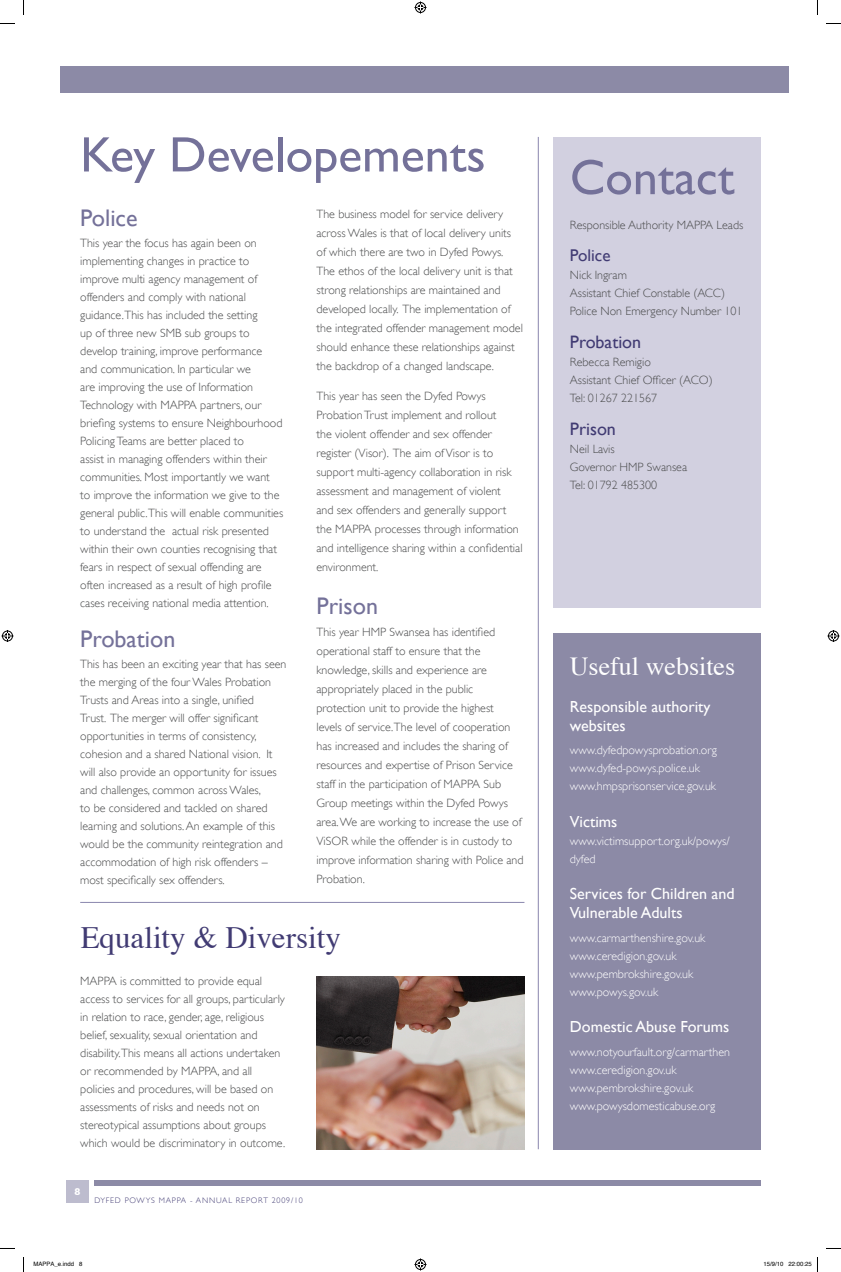
<style>
.page{position:relative;width:841px;height:1272px;background:#fff}
.page>*{position:absolute;margin:0;border:0;box-sizing:border-box;transform-origin:0 0}
.t1{font:50px "Gill Sans";color:#747199}
.t2{font:31px "Times";color:#413b73}
.t3{font:26px "Times";color:#fff}
.t4{font:24px "Gill Sans";color:#747199}
.t5{font:18px "Gill Sans";color:#413b73}
.t6{font:17px "Gill Sans";color:#413b73}
.t7{font:16px/19.2px "Gill Sans";color:#fff}
.t8{font:300 12px/18px "Gill Sans";color:#4b4c4d}
.t9{font:300 12px/18px "Gill Sans";color:#fff}
.t10{font:700 10px "Gill Sans";color:#fff}
.t11{font:300 8px "Gill Sans";letter-spacing:.1em;color:#413b73}
.t12{font:6px "Helvetica";color:#000}
</style>
<div class="page">
<div style="left:94px;top:1180px;width:667px;height:6px;background:#8c8aa6"></div>
<div style="left:66px;top:1180px;width:23px;height:23px;background:#bdbcce"></div>
<div style="left:553px;top:633px;width:208px;height:516px;background:#8c8aa6"></div>
<div style="left:553px;top:137px;width:208px;height:470px;background:#d2d0e0"></div>
<hr style="left:80px;top:902px;width:444px;height:1px;background:#8986ad">
<div style="left:60px;top:66px;width:729px;height:27px;background:#8c8aa6"></div>
<hr style="left:538px;top:137px;width:1px;height:1012px;background:#8986ad">
<img style="left:316px;top:976px;width:208px;height:173px">
<svg style="left:0;top:23px;width:15px;height:1px"></svg>
<svg style="left:826px;top:23px;width:15px;height:1px"></svg>
<svg style="left:0;top:1248px;width:15px;height:1px"></svg>
<svg style="left:826px;top:1248px;width:15px;height:1px"></svg>
<svg style="left:23px;top:0;width:1px;height:15px"></svg>
<svg style="left:23px;top:1257px;width:1px;height:15px"></svg>
<svg style="left:817px;top:0;width:1px;height:15px"></svg>
<svg style="left:414px;top:1px;width:12px;height:12px"></svg>
<svg style="left:414px;top:1258px;width:12px;height:12px"></svg>
<svg style="left:2px;top:630px;width:12px;height:12px"></svg>
<svg style="left:827px;top:630px;width:12px;height:12px"></svg>
<svg style="left:817px;top:1257px;width:1px;height:15px"></svg>
<h1 class="t1" style="left:80px;top:125px;width:407px">Key Developements</h1>
<h3 class="t4" style="left:80px;top:204px;width:59px">Police</h3>
<p class="t8" style="left:80px;top:234px;width:205px">This year the focus has again been on implementing changes in practice to improve multi agency management of offenders and comply with national guidance.This has included the setting<br>up of three new SMB sub groups to develop training, improve performance<br>and communication. In particular we<br>are improving the use of Information Technology with MAPPA partners, our briefing systems to ensure Neighbourhood Policing Teams are better placed to<br>assist in managing offenders within their communities. Most importantly we want<br>to improve the information we give to the general public.This will enable communities to understand the actual risk presented within their own counties recognising that fears in respect of sexual offending are often increased as a result of high profile cases receiving national media attention.</p>
<h3 class="t4" style="left:80px;top:624px;width:97px">Probation</h3>
<p class="t8" style="left:80px;top:655px;width:208px">This has been an exciting year that has seen the merging of the four Wales Probation Trusts and Areas into a single, unified<br>Trust. The merger will offer significant opportunities in terms of consistency, cohesion and a shared National vision. It will also provide an opportunity for issues and challenges, common across Wales,<br>to be considered and tackled on shared learning and solutions. An example of this would be the community reintegration and accommodation of high risk offenders – most specifically sex offenders.</p>
<p class="t8" style="left:316px;top:204px;width:208px;line-height:19px">The business model for service delivery across Wales is that of local delivery units of which there are two in Dyfed Powys.<br>The ethos of the local delivery unit is that strong relationships are maintained and developed locally. The implementation of the integrated offender management model should enhance these relationships against the backdrop of a changed landscape.</p>
<p class="t8" style="left:316px;top:386px;width:208px;line-height:19px">This year has seen the Dyfed Powys Probation Trust implement and rollout<br>the violent offender and sex offender register (Visor). The aim of Visor is to support multi-agency collaboration in risk assessment and management of violent<br>and sex offenders and generally support the MAPPA processes through information and intelligence sharing within a confidential environment.</p>
<h3 class="t4" style="left:316px;top:592px;width:63px">Prison</h3>
<p class="t8" style="left:316px;top:622px;width:209px;line-height:19px">This year HMP Swansea has identified operational staff to ensure that the knowledge, skills and experience are appropriately placed in the public protection unit to provide the highest<br>levels of service.The level of cooperation has increased and includes the sharing of resources and expertise of Prison Service staff in the participation of MAPPA Sub Group meetings within the Dyfed Powys area. We are working to increase the use of ViSOR while the offender is in custody to improve information sharing with Police and Probation.</p>
<h2 class="t2" style="left:81px;top:909px;width:262px">Equality &amp; Diversity</h2>
<p class="t8" style="left:80px;top:971px;width:206px">MAPPA is committed to provide equal access to services for all groups, particularly in relation to race, gender, age, religious belief, sexuality, sexual orientation and disability.This means all actions undertaken or recommended by MAPPA, and all policies and procedures, will be based on assessments of risks and needs not on stereotypical assumptions about groups which would be discriminatory in outcome.</p>
<p class="t10" style="left:74px;top:1186px;width:7px">8</p>
<p class="t11" style="left:94px;top:1195px;width:210px">DYFED POWYS MAPPA - ANNUAL REPORT 2009/10</p>
<h1 class="t1" style="left:570px;top:148px;width:166px">Contact</h1>
<p class="t8" style="left:570px;top:216px;width:175px">Responsible Authority MAPPA Leads</p>
<h3 class="t6" style="left:570px;top:245px;width:42px">Police</h3>
<p class="t8" style="left:570px;top:266px;width:174px">Nick Ingram<br>Assistant Chief Constable (ACC)<br>Police Non Emergency Number 101</p>
<h3 class="t5" style="left:570px;top:331px;width:73px">Probation</h3>
<p class="t8" style="left:570px;top:353px;width:144px">Rebecca Remigio<br>Assistant Chief Officer (ACO)<br>Tel: 01267 221567</p>
<h3 class="t5" style="left:570px;top:418px;width:48px">Prison</h3>
<p class="t8" style="left:570px;top:440px;width:119px">Neil Lavis<br>Governor HMP Swansea<br>Tel: 01792 485300</p>
<h3 class="t3" style="left:570px;top:642px;width:167px">Useful websites</h3>
<h3 class="t7" style="left:570px;top:696px;width:142px">Responsible authority websites</h3>
<p class="t9" style="left:570px;top:741px;width:148px">www.dyfedpowysprobation.org www.dyfed-powys.police.uk www.hmpsprisonservice.gov.uk</p>
<h3 class="t7" style="left:570px;top:811px;width:49px">Victims</h3>
<p class="t9" style="left:570px;top:831px;width:161px">www.victimsupport.org.uk/powys/ dyfed</p>
<h3 class="t7" style="left:570px;top:883px;width:166px">Services for Children and<br>Vulnerable Adults</h3>
<p class="t9" style="left:570px;top:928px;width:137px">www.carmarthenshire.gov.uk www.ceredigion.gov.uk www.pembrokshire.gov.uk www.powys.gov.uk</p>
<h3 class="t7" style="left:570px;top:1017px;width:161px">Domestic Abuse Forums</h3>
<p class="t9" style="left:570px;top:1042px;width:162px">www.notyourfault.org/carmarthen www.ceredigion.gov.uk www.pembrokshire.gov.uk www.powysdomesticabuse.org</p>
<p class="t12" style="left:34px;top:1259px;width:51px">MAPPA_e.indd 8</p>
<p class="t12" style="left:763px;top:1259px;width:50px">15/9/10 22:00:25</p>
</div>
